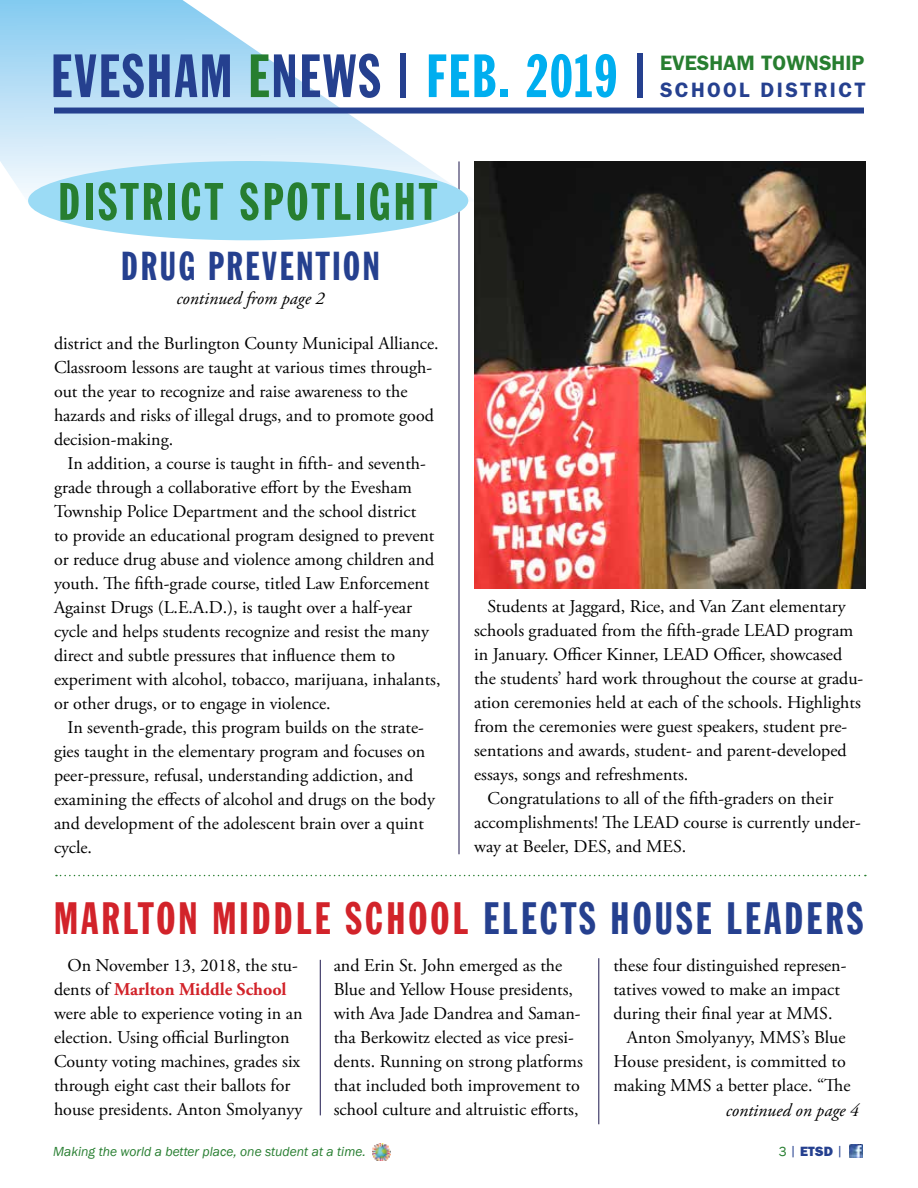
<style>
.page{position:relative;width:918px;height:1188px;background:#fff}
.page>*{position:absolute;margin:0;border:0;box-sizing:border-box;transform-origin:0 0}
.t1{font:60px "Franklin Gothic Extra Cond";letter-spacing:.04em;color:#25408f}
.t2{font:51.75px "Franklin Gothic Extra Cond";letter-spacing:.07em;color:#277e30}
.t3{font:44.7px "Franklin Gothic Extra Cond";letter-spacing:.07em;color:#d2232a}
.t4{font:39.75px "Franklin Gothic Extra Cond";letter-spacing:.07em;color:#25408f}
.t5{font:600 20.85px "Franklin Gothic";color:#277e30}
.t6{font:600 20.85px "Franklin Gothic";letter-spacing:.11em;color:#25408f}
.t7{font:18px/24px "Adobe Garamond Pro";color:#000}
.t8{font:italic 18px "Adobe Garamond Pro";color:#000}
.t9{font:italic 13.5px "Franklin Gothic";color:#277e30}
.t10{font:800 13.5px "Franklin Gothic";color:#25408f}
.s1{color:#277e30}
.s2{color:#00aeef}
.s3{color:#25408f}
.s4{font-weight:700;color:#d2232a}
.s5{font-weight:400;color:#277e30}
.s6{font-weight:400}
</style>
<div class="page">
<svg style="left:850px;top:1145px;width:13px;height:13px"></svg>
<img style="left:372px;top:1143px;width:18px;height:18px">
<hr style="left:459px;top:161px;width:1px;height:693px;background:#1c174d">
<svg style="left:0;top:0;width:477px;height:209px"></svg>
<div style="left:28px;top:161px;width:440px;height:79px;background:#9bdbf5;border-radius:50%"></div>
<div style="left:54px;top:108px;width:810px;height:6px;background:#25408f"></div>
<img style="left:474px;top:161px;width:392px;height:427px">
<svg style="left:56px;top:875px;width:810px;height:1px"></svg>
<hr style="left:320px;top:960px;width:1px;height:155px;background:#1c174d">
<hr style="left:598px;top:958px;width:1px;height:166px;background:#1c174d">
<h1 class="t1" style="left:51px;top:44px;width:597px">EVESHAM <span class="s1">E</span>NEWS | <span class="s2">FEB. 2019</span> |</h1>
<p class="t5" style="left:660px;top:50px;width:206px">EVESHAM TOWNSHIP</p>
<p class="t6" style="left:660px;top:77px;width:207px">SCHOOL DISTRICT</p>
<h2 class="t2" style="left:58px;top:174px;width:380px">DISTRICT SPOTLIGHT</h2>
<h3 class="t4" style="left:121px;top:244px;width:260px">DRUG PREVENTION</h3>
<p class="t8" style="left:177px;top:287px;width:150px">continued from page 2</p>
<p class="t7" style="left:54px;top:332px;width:386px">district and the Burlington County Municipal Alliance.<br>Classroom lessons are taught at various times through&shy;out the year to recognize and raise awareness to the hazards and risks of illegal drugs, and to promote good decision-making.</p>
<p class="t7" style="left:54px;top:452px;width:388px;text-indent:14px">In addition, a course is taught in fifth- and seventh&shy;grade through a collaborative effort by the Evesham Township Police Department and the school district<br>to provide an educational program designed to prevent or reduce drug abuse and violence among children and youth. The fifth-grade course, titled Law Enforcement Against Drugs (L.E.A.D.), is taught over a half-year cycle and helps students recognize and resist the many direct and subtle pressures that influence them to experiment with alcohol, tobacco, marijuana, inhalants, or other drugs, or to engage in violence.</p>
<p class="t7" style="left:54px;top:716px;width:383px;text-indent:14px">In seventh-grade, this program builds on the strate&shy;gies taught in the elementary program and focuses on peer-pressure, refusal, understanding addiction, and examining the effects of alcohol and drugs on the body and development of the adolescent brain over a quint cycle.</p>
<p class="t7" style="left:488px;top:595px;width:360px">Students at Jaggard, Rice, and Van Zant elementary</p>
<p class="t7" style="left:474px;top:619px;width:381px">schools graduated from the fifth-grade LEAD program</p>
<p class="t7" style="left:474px;top:643px;width:370px">in January. Officer Kinner, LEAD Officer, showcased</p>
<p class="t7" style="left:474px;top:667px;width:391px">the students’ hard work throughout the course at gradu-</p>
<p class="t7" style="left:474px;top:691px;width:388px">ation ceremonies held at each of the schools. Highlights</p>
<p class="t7" style="left:474px;top:715px;width:375px">from the ceremonies were guest speakers, student pre-</p>
<p class="t7" style="left:474px;top:739px;width:374px">sentations and awards, student- and parent-developed</p>
<p class="t7" style="left:474px;top:763px;width:216px">essays, songs and refreshments.</p>
<p class="t7" style="left:488px;top:787px;width:347px">Congratulations to all of the fifth-graders on their</p>
<p class="t7" style="left:474px;top:811px;width:388px">accomplishments! The LEAD course is currently under-</p>
<p class="t7" style="left:474px;top:835px;width:214px">way at Beeler, DES, and MES.</p>
<h3 class="t3" style="left:54px;top:894px;width:811px">MARLTON MIDDLE SCHOOL <span class="s3">ELECTS HOUSE LEADERS</span></h3>
<p class="t7" style="left:54px;top:954px;width:250px;text-indent:14px">On November 13, 2018, the stu&shy;dents of <span class="s4">Marlton Middle School </span>were able to experience voting in an election. Using official Burlington County voting machines, grades six through eight cast their ballots for house presidents. Anton Smolyanyy</p>
<p class="t7" style="left:334px;top:954px;width:251px">and Erin St. John emerged as the Blue and Yellow House presidents, with Ava Jade Dandrea and Saman&shy;tha Berkowitz elected as vice presi&shy;dents. Running on strong platforms that included both improvement to school culture and altruistic efforts,</p>
<p class="t7" style="left:613px;top:954px;width:235px">these four distinguished represen-</p>
<p class="t7" style="left:613px;top:978px;width:228px">tatives vowed to make an impact</p>
<p class="t7" style="left:613px;top:1002px;width:221px">during their final year at MMS.</p>
<p class="t7" style="left:627px;top:1026px;width:220px">Anton Smolyanyy, MMS’s Blue</p>
<p class="t7" style="left:613px;top:1050px;width:234px">House president, is committed to</p>
<p class="t7" style="left:613px;top:1074px;width:239px">making MMS a better place. “The</p>
<p class="t8" style="left:726px;top:1100px;width:135px">continued on page 4</p>
<p class="t9" style="left:53px;top:1143px;width:314px">Making the world a better place, one student at a time.</p>
<p class="t10" style="left:779px;top:1144px;width:66px"><span class="s5">3</span> <span class="s6">|</span> ETSD <span class="s6">|</span></p>
</div>
